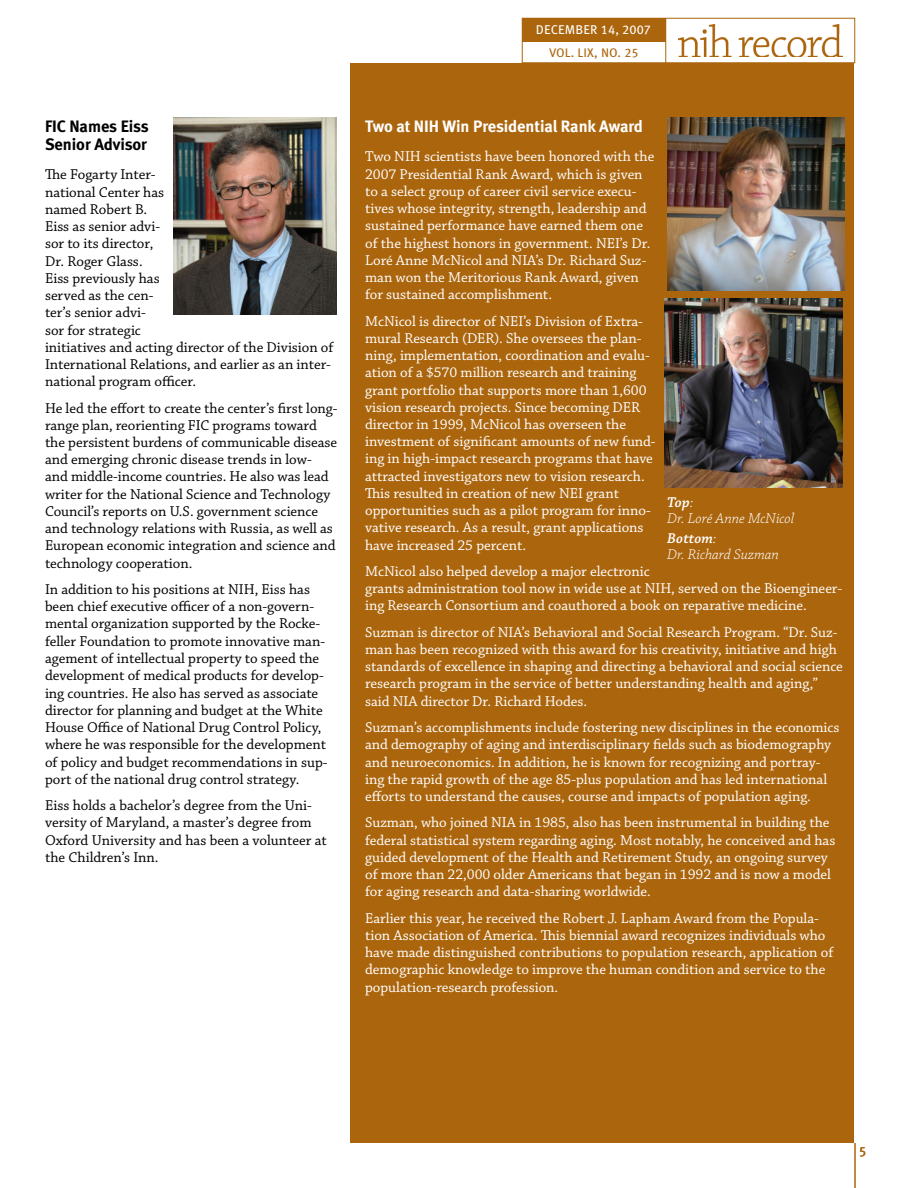
<style>
.page{position:relative;width:918px;height:1188px;background:#fff}
.page>*{position:absolute;margin:0;border:0;box-sizing:border-box;transform-origin:0 0}
.Headline_2__without{font:700 16.5px "Meta";letter-spacing:-.005em;color:#fff}
.Headline_2__without-2{font:700 16.5px/18px "Meta";letter-spacing:-.005em;color:#000}
.Body_Text_2{font:15px/17.2px "Chaparral Pro";letter-spacing:-.005em;color:#fff}
.Body_Text_2-2{font:15px/17.2px "Chaparral Pro";letter-spacing:-.005em;color:#000}
.Photo_caption{font:italic 300 15px/15.8px "Chaparral Pro";color:#fff}
.t1{font:13.5px "Meta";color:#ab650d}
.t2{font:12.75px "Meta Book LF Caps";letter-spacing:.01em;color:#fff}
.t3{font:12.45px "Meta Book LF Caps";letter-spacing:.01em;color:#ab650d}
.s1{font-weight:600}
</style>
<div class="page">
<div style="left:350px;top:63px;width:504px;height:1080px;background:#ab650d"></div>
<hr style="left:855px;top:1143px;width:1px;height:45px;background:#ab650d">
<img style="left:667px;top:117px;width:178px;height:174px">
<img style="left:665px;top:298px;width:177px;height:189px">
<img style="left:174px;top:117px;width:163px;height:198px">
<div style="left:522px;top:18px;width:333px;height:45px;background:#fff;border:1px solid #ab650d"></div>
<div style="left:522px;top:18px;width:144px;height:24px;background:#ab650d"></div>
<hr style="left:665px;top:18px;width:1px;height:45px;background:#ab650d">
<img style="left:679px;top:25px;width:163px;height:32px">
<p class="Headline_2__without-2" style="left:45px;top:117px;width:105px">FIC Names Eiss<br>Senior Advisor</p>
<p class="Body_Text_2-2" style="left:45px;top:166px;width:290px">The Fogarty Inter-<br>national Center has<br>named Robert B.<br>Eiss as senior advi-<br>sor to its director,<br>Dr. Roger Glass.<br>Eiss previously has<br>served as the cen-<br>ter’s senior advi-<br>sor for strategic<br>initiatives and acting director of the Division of<br>International Relations, and earlier as an inter&shy;national program officer.</p>
<p class="Body_Text_2-2" style="left:45px;top:400px;width:294px">He led the effort to create the center’s first long&shy;range plan, reorienting FIC programs toward the persistent burdens of communicable disease and emerging chronic disease trends in low&shy;and middle-income countries. He also was lead writer for the National Science and Technology Council’s reports on U.S. government science and technology relations with Russia, as well as European economic integration and science and technology cooperation.</p>
<p class="Body_Text_2-2" style="left:45px;top:581px;width:284px">In addition to his positions at NIH, Eiss has been chief executive officer of a non-govern&shy;mental organization supported by the Rocke&shy;feller Foundation to promote innovative man&shy;agement of intellectual property to speed the development of medical products for develop&shy;ing countries. He also has served as associate director for planning and budget at the White House Office of National Drug Control Policy, where he was responsible for the development of policy and budget recommendations in sup&shy;port of the national drug control strategy.</p>
<p class="Body_Text_2-2" style="left:45px;top:797px;width:283px">Eiss holds a bachelor’s degree from the Uni&shy;versity of Maryland, a master’s degree from Oxford University and has been a volunteer at the Children’s Inn.</p>
<p class="t2" style="left:536px;top:22px;width:117px">DECEMBER 14, 2007</p>
<p class="t3" style="left:550px;top:45px;width:90px">VOL. LIX, NO. 25</p>
<p class="Headline_2__without" style="left:365px;top:116px;width:279px">Two at NIH Win Presidential Rank Award</p>
<p class="Body_Text_2" style="left:365px;top:148px;width:291px">Two NIH scientists have been honored with the 2007 Presidential Rank Award, which is given to a select group of career civil service execu&shy;tives whose integrity, strength, leadership and sustained performance have earned them one of the highest honors in government. NEI’s Dr.<br>Loré Anne McNicol and NIA’s Dr. Richard Suz&shy;man won the Meritorious Rank Award, given for sustained accomplishment.</p>
<p class="Body_Text_2" style="left:365px;top:313px;width:292px">McNicol is director of NEI’s Division of Extra&shy;mural Research (DER). She oversees the plan&shy;ning, implementation, coordination and evalu&shy;ation of a $570 million research and training grant portfolio that supports more than 1,600 vision research projects. Since becoming DER director in 1999, McNicol has overseen the investment of significant amounts of new fund&shy;ing in high-impact research programs that have attracted investigators new to vision research.<br>This resulted in creation of new NEI grant opportunities such as a pilot program for inno&shy;vative research. As a result, grant applications have increased 25 percent.</p>
<p class="Body_Text_2" style="left:365px;top:563px;width:479px">McNicol also helped develop a major electronic<br>grants administration tool now in wide use at NIH, served on the Bioengineer&shy;ing Research Consortium and coauthored a book on reparative medicine.</p>
<p class="Body_Text_2" style="left:365px;top:624px;width:479px">Suzman is director of NIA’s Behavioral and Social Research Program. “Dr. Suz&shy;man has been recognized with this award for his creativity, initiative and high standards of excellence in shaping and directing a behavioral and social science research program in the service of better understanding health and aging,” said NIA director Dr. Richard Hodes.</p>
<p class="Body_Text_2" style="left:365px;top:719px;width:476px">Suzman’s accomplishments include fostering new disciplines in the economics and demography of aging and interdisciplinary fields such as biodemography and neuroeconomics. In addition, he is known for recognizing and portray&shy;ing the rapid growth of the age 85-plus population and has led international efforts to understand the causes, course and impacts of population aging.</p>
<p class="Body_Text_2" style="left:365px;top:814px;width:472px">Suzman, who joined NIA in 1985, also has been instrumental in building the federal statistical system regarding aging. Most notably, he conceived and has guided development of the Health and Retirement Study, an ongoing survey of more than 22,000 older Americans that began in 1992 and is now a model for aging research and data-sharing worldwide.</p>
<p class="Body_Text_2" style="left:365px;top:910px;width:470px">Earlier this year, he received the Robert J. Lapham Award from the Popula&shy;tion Association of America. This biennial award recognizes individuals who have made distinguished contributions to population research, application of demographic knowledge to improve the human condition and service to the population-research profession.</p>
<p class="Photo_caption" style="left:667px;top:495px;width:129px"><span class="s1">Top</span>:<br>Dr. Loré Anne McNicol</p>
<p class="Photo_caption" style="left:667px;top:531px;width:113px"><span class="s1">Bottom</span>:<br>Dr. Richard Suzman</p>
<p class="t1" style="left:860px;top:1141px;width:8px">5</p>
</div>
